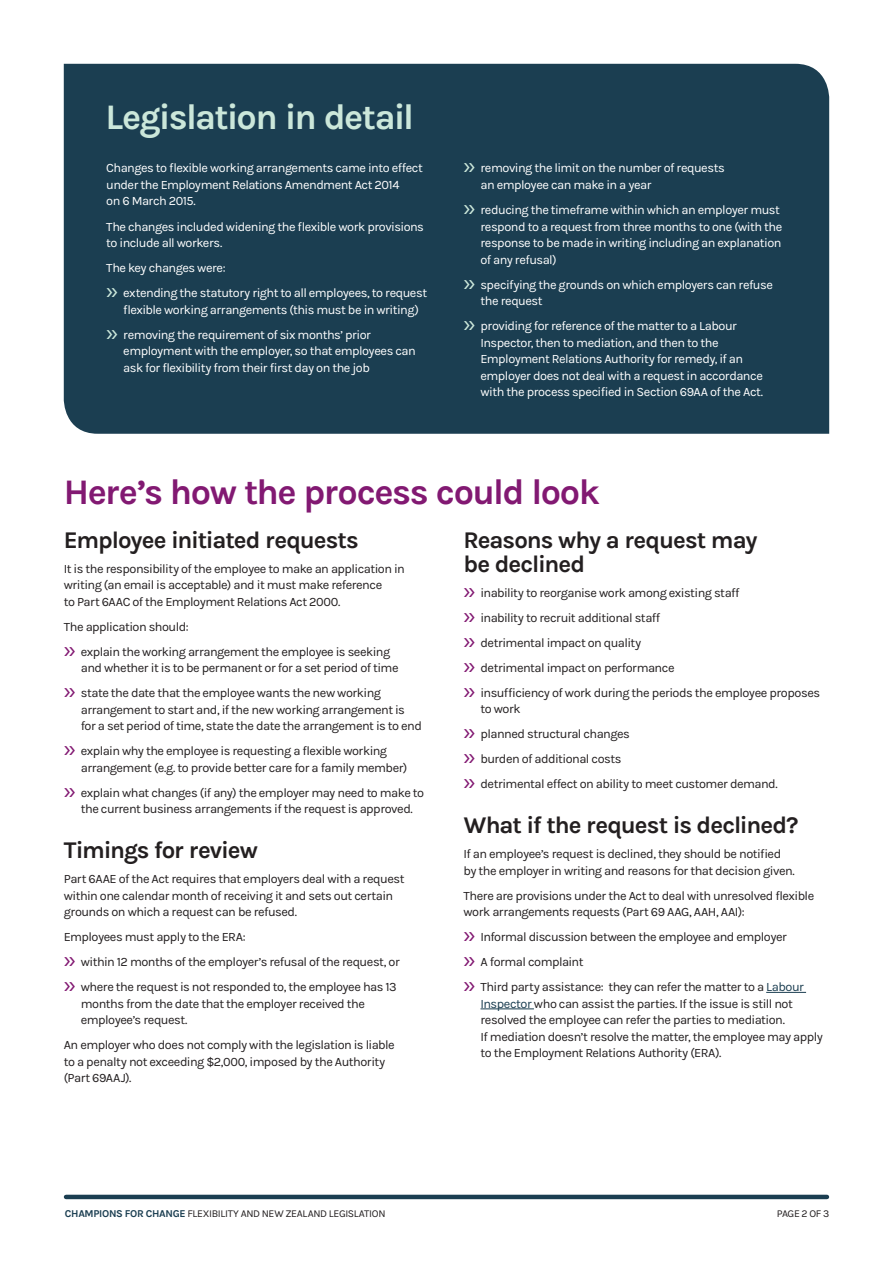
<style>
.page{position:relative;width:893px;height:1263px;background:#fff}
.page>*{position:absolute;margin:0;border:0;box-sizing:border-box;transform-origin:0 0}
.t1{font:700 36px "Karla";letter-spacing:-.04em;color:#821972}
.t2{font:700 36px "Karla";letter-spacing:-.05em;color:#cbe7da}
.t3{font:700 24px/24px "Karla";letter-spacing:-.04em;color:#231f20}
.t4{font:12.75px/16.5px "Karla";letter-spacing:-.04em;color:#231f20}
.t5{font:12.75px/16.5px "Karla";letter-spacing:-.04em;color:#fff}
.t6{font:10.5px "Karla";letter-spacing:-.035em;color:#231f20}
.s1{font-family:"Aaux Next";font-weight:700;color:#cbe7da}
.s2{font-family:"Aaux Next";font-weight:700;color:#821972}
.s3{color:#1b3e51}
.s4{font-weight:700;color:#1b3e51}
</style>
<div class="page">
<div style="left:64px;top:64px;width:765px;height:370px;background:#1b3e51"></div>
<hr style="left:66px;top:1195px;width:761px;height:4px;background:#1b3e51">
<hr style="left:766px;top:992px;width:40px;height:1px;background:#1b3e51">
<hr style="left:480px;top:1008px;width:54px;height:1px;background:#1b3e51">
<h1 class="t2" style="left:105px;top:96px;width:310px">Legislation in detail</h1>
<p class="t5" style="left:106px;top:160px;width:318px">Changes to flexible working arrangements came into effect under the Employment Relations Amendment Act 2014<br>on 6 March 2015.</p>
<p class="t5" style="left:106px;top:218px;width:319px">The changes included widening the flexible work provisions to include all workers.</p>
<p class="t5" style="left:106px;top:255px;width:322px;line-height:25px">The key changes were:<br><span class="s1">&gt;&gt;</span> extending the statutory right to all employees, to request</p>
<p class="t5" style="left:106px;top:297px;width:314px;line-height:25px;text-indent:17px">flexible working arrangements (this must be in writing) <span class="s1">&gt;&gt;</span> removing the requirement of six months’ prior</p>
<p class="t5" style="left:123px;top:343px;width:294px">employment with the employer, so that employees can ask for flexibility from their first day on the job</p>
<p class="t5" style="left:480px;top:160px;width:246px;text-indent:-17px"><span class="s1">&gt;&gt;</span> removing the limit on the number of requests an employee can make in a year</p>
<p class="t5" style="left:480px;top:202px;width:303px;text-indent:-17px"><span class="s1">&gt;&gt;</span> reducing the timeframe within which an employer must respond to a request from three months to one (with the response to be made in writing including an explanation of any refusal)</p>
<p class="t5" style="left:480px;top:276px;width:294px;text-indent:-17px"><span class="s1">&gt;&gt;</span> specifying the grounds on which employers can refuse the request</p>
<p class="t5" style="left:480px;top:318px;width:284px;text-indent:-17px"><span class="s1">&gt;&gt;</span> providing for reference of the matter to a Labour Inspector, then to mediation, and then to the Employment Relations Authority for remedy, if an employer does not deal with a request in accordance with the process specified in Section 69AA of the Act.</p>
<h1 class="t1" style="left:64px;top:471px;width:537px">Here’s how the process could look</h1>
<h2 class="t3" style="left:64px;top:528px;width:297px">Employee initiated requests</h2>
<p class="t4" style="left:64px;top:560px;width:343px">It is the responsibility of the employee to make an application in writing (an email is acceptable) and it must make reference<br>to Part 6AAC of the Employment Relations Act 2000.</p>
<p class="t4" style="left:64px;top:614px;width:328px;line-height:25px">The application should:<br><span class="s2">&gt;&gt;</span> explain the working arrangement the employee is seeking</p>
<p class="t4" style="left:64px;top:655px;width:336px;line-height:25px;text-indent:17px">and whether it is to be permanent or for a set period of time <span class="s2">&gt;&gt;</span> state the date that the employee wants the new working</p>
<p class="t4" style="left:81px;top:701px;width:343px">arrangement to start and, if the new working arrangement is for a set period of time, state the date the arrangement is to end</p>
<p class="t4" style="left:81px;top:743px;width:328px;text-indent:-17px"><span class="s2">&gt;&gt;</span> explain why the employee is requesting a flexible working arrangement (e.g. to provide better care for a family member)</p>
<p class="t4" style="left:64px;top:784px;width:362px;text-align:center"><span class="s2">&gt;&gt;</span> explain what changes (if any) the employer may need to make to the current business arrangements if the request is approved.</p>
<h2 class="t3" style="left:64px;top:838px;width:196px">Timings for review</h2>
<p class="t4" style="left:64px;top:871px;width:342px">Part 6AAE of the Act requires that employers deal with a request within one calendar month of receiving it and sets out certain grounds on which a request can be refused.</p>
<p class="t4" style="left:64px;top:925px;width:338px;line-height:25px">Employees must apply to the ERA:<br><span class="s2">&gt;&gt;</span> within 12 months of the employer’s refusal of the request, or <span class="s2">&gt;&gt;</span> where the request is not responded to, the employee has 13</p>
<p class="t4" style="left:81px;top:995px;width:286px">months from the date that the employer received the employee’s request.</p>
<p class="t4" style="left:64px;top:1037px;width:333px">An employer who does not comply with the legislation is liable to a penalty not exceeding $2,000, imposed by the Authority (Part 69AAJ).</p>
<h2 class="t3" style="left:463px;top:528px;width:295px">Reasons why a request may be declined</h2>
<p class="t4" style="left:463px;top:580px;width:358px;line-height:25px"><span class="s2">&gt;&gt;</span> inability to reorganise work among existing staff<br><span class="s2">&gt;&gt;</span> inability to recruit additional staff<br><span class="s2">&gt;&gt;</span> detrimental impact on quality<br><span class="s2">&gt;&gt;</span> detrimental impact on performance<br><span class="s2">&gt;&gt;</span> insufficiency of work during the periods the employee proposes</p>
<p class="t4" style="left:463px;top:696px;width:316px;line-height:25px;text-indent:17px">to work<br><span class="s2">&gt;&gt;</span> planned structural changes<br><span class="s2">&gt;&gt;</span> burden of additional costs<br><span class="s2">&gt;&gt;</span> detrimental effect on ability to meet customer demand.</p>
<h2 class="t3" style="left:463px;top:813px;width:336px">What if the request is declined?</h2>
<p class="t4" style="left:463px;top:846px;width:333px">If an employee’s request is declined, they should be notified by the employer in writing and reasons for that decision given.</p>
<p class="t4" style="left:463px;top:887px;width:352px">There are provisions under the Act to deal with unresolved flexible work arrangements requests (Part 69 AAG, AAH, AAI):</p>
<p class="t4" style="left:463px;top:925px;width:342px;line-height:25px"><span class="s2">&gt;&gt;</span> Informal discussion between the employee and employer<br><span class="s2">&gt;&gt;</span> A formal complaint<br><span class="s2">&gt;&gt;</span> Third party assistance: they can refer the matter to a <span class="s3">Labour</span></p>
<p class="t4" style="left:480px;top:996px;width:344px"><span class="s3">Inspector</span> who can assist the parties. If the issue is still not resolved the employee can refer the parties to mediation.<br>If mediation doesn’t resolve the matter, the employee may apply to the Employment Relations Authority (ERA).</p>
<p class="t6" style="left:65px;top:1208px;width:322px"><span class="s4">CHAMPIONS FOR CHANGE</span> FLEXIBILITY AND NEW ZEALAND LEGISLATION</p>
<p class="t6" style="left:777px;top:1208px;width:54px">PAGE 2 OF 3</p>
</div>
